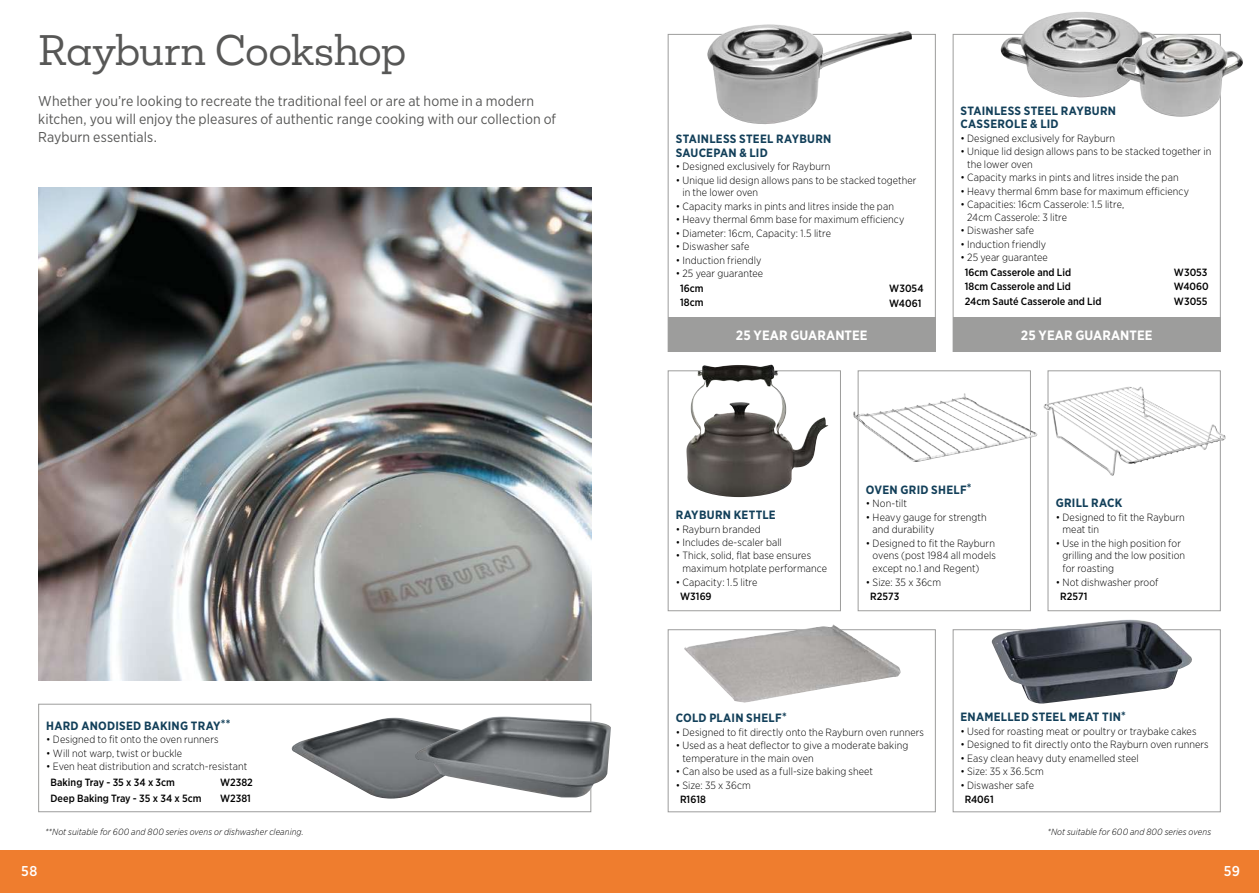
<style>
.page{position:relative;width:1259px;height:893px;background:#fff}
.page>*{position:absolute;margin:0;border:0;box-sizing:border-box;transform-origin:0 0}
.t1{font:39px "Mokoko";letter-spacing:-.02em;color:#575756}
.t2{font:14.25px/18px "Gotham Narrow";letter-spacing:.005em;color:#575756}
.t3{font:500 14.25px "Gotham Narrow";color:#fff}
.t4{font:700 13.5px "Gotham Narrow";letter-spacing:.005em;color:#fff}
.t5{font:700 12px/13.5px "Gotham Narrow";letter-spacing:.02em;color:#123f59}
.t6{font:300 10.5px/12.6px "Gotham Narrow";letter-spacing:.005em;color:#000}
.t7{font:500 10.5px/14.5px "Gotham Narrow";color:#000}
.t8{font:italic 300 9px "Gotham Narrow";letter-spacing:.005em;color:#000}
</style>
<div class="page">
<div style="left:0;top:850px;width:629px;height:43px;background:#ef7d2e"></div>
<div style="left:629px;top:850px;width:630px;height:43px;background:#ef7d2e"></div>
<img style="left:38px;top:187px;width:553px;height:493px">
<div style="left:857px;top:370px;width:173px;height:241px;border:1px solid #9d9d9c"></div>
<div style="left:1047px;top:370px;width:173px;height:241px;border:1px solid #9d9d9c"></div>
<div style="left:668px;top:370px;width:173px;height:241px;border:1px solid #9d9d9c"></div>
<img style="left:1000px;top:12px;width:160px;height:85px">
<img style="left:1116px;top:35px;width:127px;height:82px">
<img style="left:707px;top:24px;width:205px;height:100px">
<img style="left:1043px;top:387px;width:182px;height:89px">
<img style="left:853px;top:393px;width:185px;height:69px">
<img style="left:686px;top:365px;width:142px;height:132px">
<div style="left:952px;top:629px;width:268px;height:183px;border:1px solid #9d9d9c"></div>
<div style="left:668px;top:629px;width:267px;height:183px;border:1px solid #9d9d9c"></div>
<img style="left:990px;top:619px;width:203px;height:85px">
<img style="left:684px;top:624px;width:217px;height:79px">
<div style="left:668px;top:317px;width:267px;height:34px;background:#9d9d9c"></div>
<div style="left:952px;top:317px;width:268px;height:34px;background:#9d9d9c"></div>
<div style="left:38px;top:704px;width:553px;height:108px;border:1px solid #9d9d9c"></div>
<img style="left:292px;top:718px;width:123px;height:81px">
<img style="left:415px;top:717px;width:196px;height:80px">
<h1 class="t1" style="left:38px;top:24px;width:370px">Rayburn Cookshop</h1>
<h2 class="t2" style="left:38px;top:92px;width:519px">Whether you’re looking to recreate the traditional feel or are at home in a modern kitchen, you will enjoy the pleasures of authentic range cooking with our collection of<br>Rayburn essentials.</h2>
<p class="t5" style="left:46px;top:719px;width:186px">HARD ANODISED BAKING TRAY**</p>
<p class="t6" style="left:46px;top:733px;width:174px">• Designed to fit onto the oven runners</p>
<p class="t6" style="left:46px;top:746px;width:137px">• Will not warp, twist or buckle</p>
<p class="t6" style="left:46px;top:760px;width:202px">• Even heat distribution and scratch-resistant</p>
<p class="t7" style="left:51px;top:775px;width:126px">Baking Tray - 35 x 34 x 3cm</p>
<p class="t7" style="left:220px;top:775px;width:34px">W2382</p>
<p class="t7" style="left:51px;top:791px;width:153px">Deep Baking Tray - 35 x 34 x 5cm</p>
<p class="t7" style="left:220px;top:791px;width:32px">W2381</p>
<p class="t8" style="left:45px;top:826px;width:260px">**Not suitable for 600 and 800 series ovens or dishwasher cleaning.</p>
<p class="t5" style="left:676px;top:132px;width:157px">STAINLESS STEEL RAYBURN<br>SAUCEPAN &amp; LID</p>
<p class="t6" style="left:676px;top:160px;width:156px">• Designed exclusively for Rayburn</p>
<p class="t6" style="left:682px;top:174px;width:235px;text-indent:-7px">• Unique lid design allows pans to be stacked together in the lower oven</p>
<p class="t6" style="left:676px;top:200px;width:220px">• Capacity marks in pints and litres inside the pan</p>
<p class="t6" style="left:676px;top:213px;width:230px">• Heavy thermal 6mm base for maximum efficiency</p>
<p class="t6" style="left:676px;top:226px;width:157px">• Diameter: 16cm, Capacity: 1.5 litre</p>
<p class="t6" style="left:676px;top:240px;width:75px">• Diswasher safe</p>
<p class="t6" style="left:676px;top:253px;width:87px">• Induction friendly</p>
<p class="t6" style="left:676px;top:267px;width:89px">• 25 year guarantee</p>
<p class="t7" style="left:680px;top:281px;width:25px">16cm<br>18cm</p>
<p class="t7" style="left:889px;top:281px;width:36px">W3054<br>W4061</p>
<p class="t5" style="left:960px;top:104px;width:157px">STAINLESS STEEL RAYBURN<br>CASSEROLE &amp; LID</p>
<p class="t6" style="left:960px;top:131px;width:156px">• Designed exclusively for Rayburn</p>
<p class="t6" style="left:967px;top:145px;width:246px;text-indent:-7px">• Unique lid design allows pans to be stacked together in the lower oven</p>
<p class="t6" style="left:960px;top:171px;width:220px">• Capacity marks in pints and litres inside the pan</p>
<p class="t6" style="left:960px;top:184px;width:230px">• Heavy thermal 6mm base for maximum efficiency</p>
<p class="t6" style="left:967px;top:198px;width:159px;text-indent:-7px">• Capacities: 16cm Casserole: 1.5 litre,<br>24cm Casserole: 3 litre</p>
<p class="t6" style="left:960px;top:224px;width:75px">• Diswasher safe</p>
<p class="t6" style="left:960px;top:237px;width:87px">• Induction friendly</p>
<p class="t6" style="left:960px;top:251px;width:89px">• 25 year guarantee</p>
<p class="t7" style="left:964px;top:264px;width:138px">16cm Casserole and Lid<br>18cm Casserole and Lid<br>24cm Sauté Casserole and Lid</p>
<p class="t7" style="left:1174px;top:265px;width:36px;text-align:justify">W3053<br>W4060<br>W3055</p>
<p class="t4" style="left:736px;top:326px;width:133px">25 YEAR GUARANTEE</p>
<p class="t4" style="left:1021px;top:326px;width:133px">25 YEAR GUARANTEE</p>
<p class="t5" style="left:676px;top:508px;width:101px">RAYBURN KETTLE</p>
<p class="t6" style="left:676px;top:522px;width:86px">• Rayburn branded</p>
<p class="t6" style="left:676px;top:536px;width:108px">• Includes de-scaler ball</p>
<p class="t6" style="left:682px;top:549px;width:146px;text-indent:-7px">• Thick, solid, flat base ensures maximum hotplate performance</p>
<p class="t6" style="left:676px;top:575px;width:83px">• Capacity: 1.5 litre</p>
<p class="t7" style="left:680px;top:589px;width:33px">W3169</p>
<p class="t5" style="left:866px;top:483px;width:107px">OVEN GRID SHELF*</p>
<p class="t6" style="left:866px;top:497px;width:43px">• Non-tilt</p>
<p class="t6" style="left:872px;top:511px;width:116px;text-indent:-7px">• Heavy gauge for strength and durability</p>
<p class="t6" style="left:872px;top:537px;width:125px;text-align:justify;text-indent:-7px">• Designed to fit the Rayburn ovens (post 1984 all models except no.1 and Regent)</p>
<p class="t6" style="left:866px;top:575px;width:77px">• Size: 35 x 36cm</p>
<p class="t7" style="left:870px;top:589px;width:31px">R2573</p>
<p class="t5" style="left:1055px;top:496px;width:68px">GRILL RACK</p>
<p class="t6" style="left:1062px;top:511px;width:124px;text-indent:-7px">• Designed to fit the Rayburn meat tin</p>
<p class="t6" style="left:1062px;top:537px;width:124px;text-indent:-7px">• Use in the high position for grilling and the low position for roasting</p>
<p class="t6" style="left:1055px;top:575px;width:104px">• Not dishwasher proof</p>
<p class="t7" style="left:1060px;top:589px;width:29px">R2571</p>
<p class="t5" style="left:676px;top:711px;width:112px">COLD PLAIN SHELF*</p>
<p class="t6" style="left:676px;top:725px;width:250px">• Designed to fit directly onto the Rayburn oven runners</p>
<p class="t6" style="left:682px;top:739px;width:227px;text-indent:-7px">• Used as a heat deflector to give a moderate baking temperature in the main oven</p>
<p class="t6" style="left:676px;top:765px;width:199px">• Can also be used as a full-size baking sheet</p>
<p class="t6" style="left:676px;top:778px;width:77px">• Size: 35 x 36cm</p>
<p class="t7" style="left:680px;top:792px;width:27px">R1618</p>
<p class="t5" style="left:960px;top:710px;width:167px">ENAMELLED STEEL MEAT TIN*</p>
<p class="t6" style="left:960px;top:725px;width:237px">• Used for roasting meat or poultry or traybake cakes</p>
<p class="t6" style="left:960px;top:738px;width:250px">• Designed to fit directly onto the Rayburn oven runners</p>
<p class="t6" style="left:960px;top:752px;width:180px">• Easy clean heavy duty enamelled steel</p>
<p class="t6" style="left:960px;top:765px;width:85px">• Size: 35 x 36.5cm</p>
<p class="t6" style="left:960px;top:778px;width:75px">• Diswasher safe</p>
<p class="t7" style="left:964px;top:792px;width:30px">R4061</p>
<p class="t8" style="left:1047px;top:826px;width:165px">*Not suitable for 600 and 800 series ovens</p>
<h2 class="t3" style="left:21px;top:862px;width:17px">58</h2>
<h2 class="t3" style="left:1223px;top:862px;width:18px">59</h2>
</div>
